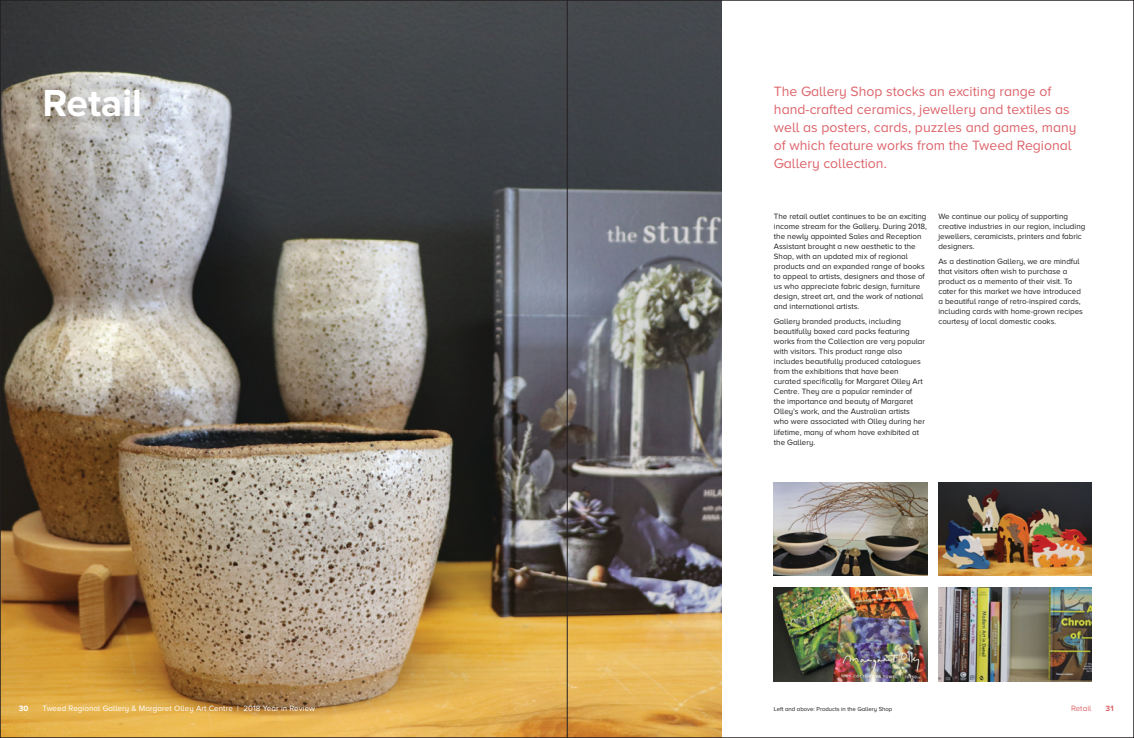
<style>
.page{position:relative;width:1134px;height:738px;background:#fff}
.page>*{position:absolute;margin:0;border:0;box-sizing:border-box;transform-origin:0 0}
.t1{font:700 39px "Proxima Nova";color:#fff}
.t2{font:14px/18px "Proxima Nova A";color:#dd646b}
.t3{font:8px/10px "Proxima Nova A";color:#231f20}
.t4{font:8px "Proxima Nova A";letter-spacing:.01em;color:#fff}
.t5{font:8px "Proxima Nova A";letter-spacing:.01em;color:#dd646b}
.t6{font:700 8px "Proxima Nova A";color:#dd646b}
.t7{font:700 8px "Proxima Nova A";color:#fff}
.t8{font:6px "Proxima Nova A";color:#231f20}
</style>
<div class="page">
<img style="left:2px;top:2px;width:719px;height:733px">
<img style="left:774px;top:482px;width:153px;height:93px">
<img style="left:774px;top:587px;width:153px;height:93px">
<img style="left:938px;top:482px;width:153px;height:93px">
<img style="left:938px;top:587px;width:153px;height:93px">
<hr style="left:567px;top:0;width:1px;height:737px;background:#231f20">
<p class="t1" style="left:43px;top:80px;width:101px">Retail</p>
<p class="t2" style="left:774px;top:82px;width:304px">The Gallery Shop stocks an exciting range of hand-crafted ceramics, jewellery and textiles as well as posters, cards, puzzles and games, many of which feature works from the Tweed Regional Gallery collection.</p>
<p class="t3" style="left:774px;top:211px;width:155px">The retail outlet continues to be an exciting income stream for the Gallery. During 2018, the newly appointed Sales and Reception Assistant brought a new aesthetic to the Shop, with an updated mix of regional products and an expanded range of books to appeal to artists, designers and those of us who appreciate fabric design, furniture design, street art, and the work of national and international artists.</p>
<p class="t3" style="left:774px;top:316px;width:153px">Gallery branded products, including beautifully boxed card packs featuring works from the Collection are very popular with visitors. This product range also includes beautifully produced catalogues from the exhibitions that have been curated specifically for Margaret Olley Art Centre. They are a popular reminder of the importance and beauty of Margaret Olley’s work, and the Australian artists who were associated with Olley during her lifetime, many of whom have exhibited at the Gallery.</p>
<p class="t3" style="left:938px;top:211px;width:148px">We continue our policy of supporting creative industries in our region, including jewellers, ceramicists, printers and fabric designers.</p>
<p class="t3" style="left:938px;top:256px;width:146px">As a destination Gallery, we are mindful that visitors often wish to purchase a product as a memento of their visit. To cater for this market we have introduced a beautiful range of retro-inspired cards, including cards with home-grown recipes courtesy of local domestic cooks.</p>
<p class="t7" style="left:19px;top:703px;width:11px">30</p>
<p class="t4" style="left:42px;top:703px;width:274px">Tweed Regional Gallery &amp; Margaret Olley Art Centre | 2018 Year in Review</p>
<p class="t8" style="left:774px;top:705px;width:120px">Left and above: Products in the Gallery Shop</p>
<p class="t5" style="left:1071px;top:703px;width:22px">Retail</p>
<p class="t6" style="left:1106px;top:703px;width:9px">31</p>
</div>
